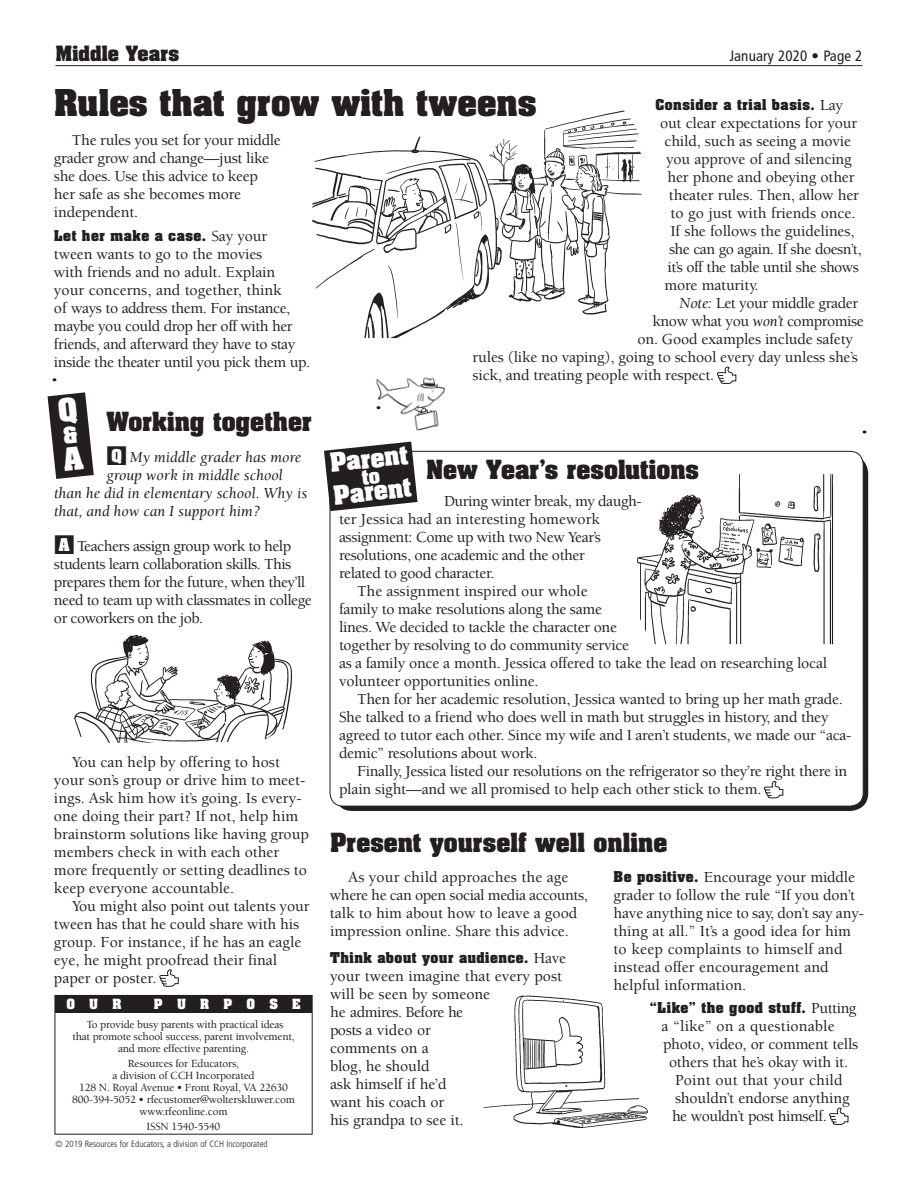
<style>
.page{position:relative;width:918px;height:1188px;background:#fff}
.page>*{position:absolute;margin:0;border:0;box-sizing:border-box;transform-origin:0 0}
.t1{font:700 31.5px "Aachen";color:#231f20}
.t2{font:700 22.5px "Aachen";color:#231f20}
.t3{font:700 22.5px "Aachen";color:#fff}
.t4{font:700 18px "Aachen";color:#231f20}
.t5{font:500 15.75px/18px "Berkeley Std";letter-spacing:-.01em;color:#231f20}
.t6{font:500 15.75px/18px "Berkeley Std";letter-spacing:-.03em;color:#231f20}
.t7{font:italic 15.75px "Berkeley Std";color:#231f20}
.t8{font:500 15.75px "Berkeley Std";letter-spacing:.01em;color:#231f20}
.t9{font:condensed 15px "Frutiger LT Pro";letter-spacing:.01em;color:#231f20}
.t10{font:700 12.75px "Aachen";letter-spacing:.04em;color:#231f20}
.t11{font:700 12px "Aachen";letter-spacing:1.195em;color:#fff}
.t12{font:500 11.25px/12px "Berkeley Std";letter-spacing:-.015em;color:#231f20;text-align:center}
.t13{font:300 condensed 9px "Frutiger LT Pro";color:#231f20}
.s1{font-family:"Berkeley Std";font-weight:500;font-size:15.75px}
.s2{font-weight:400;font-style:italic}
.s3{font-family:"Aachen";font-weight:700;font-style:normal;font-size:15px;color:#fff}
.s4{font-family:"Aachen";font-weight:700;font-size:15px;color:#fff}
.s5{font-family:"Aachen";font-weight:700;font-size:12.75px}
</style>
<div class="page">
<hr style="left:56px;top:65px;width:806px;height:1px;background:#231f20">
<div style="left:55px;top:995px;width:257px;height:18px;background:#231f20"></div>
<img style="left:312px;top:110px;width:330px;height:228px">
<svg style="left:717px;top:366px;width:19px;height:18px"></svg>
<img style="left:375px;top:377px;width:71px;height:54px">
<div style="left:334px;top:455px;width:534px;height:356px;background:#231f20;border-radius:18px"></div>
<div style="left:330px;top:451px;width:533px;height:355px;background:#fff;border-radius:13px"></div>
<svg style="left:764px;top:780px;width:19px;height:19px"></svg>
<img style="left:637px;top:474px;width:197px;height:170px">
<img style="left:74px;top:635px;width:219px;height:108px">
<svg style="left:159px;top:969px;width:20px;height:18px"></svg>
<svg style="left:829px;top:1107px;width:20px;height:18px"></svg>
<img style="left:483px;top:995px;width:165px;height:133px">
<svg style="left:48px;top:392px;width:46px;height:87px"></svg>
<svg style="left:324px;top:442px;width:94px;height:69px"></svg>
<h1 class="t4" style="left:56px;top:40px;width:125px">Middle Years</h1>
<h1 class="t9" style="left:729px;top:47px;width:135px">January 2020 • Page 2</h1>
<p class="t10" style="left:656px;top:95px;width:189px">Consider a trial basis. <span class="s1">Lay</span></p>
<h2 class="t1" style="left:54px;top:80px;width:484px">Rules that grow with tweens</h2>
<p class="t5" style="left:660px;top:114px;width:199px">out clear expectations for your</p>
<p class="t5" style="left:72px;top:132px;width:210px">The rules you set for your middle</p>
<p class="t5" style="left:665px;top:132px;width:188px">child, such as seeing a movie</p>
<p class="t5" style="left:54px;top:150px;width:217px">grader grow and change—just like</p>
<p class="t5" style="left:666px;top:150px;width:187px">you approve of and silencing</p>
<p class="t5" style="left:54px;top:168px;width:205px">she does. Use this advice to keep</p>
<p class="t5" style="left:668px;top:168px;width:189px">her phone and obeying other</p>
<p class="t5" style="left:54px;top:186px;width:189px">her safe as she becomes more</p>
<p class="t5" style="left:669px;top:186px;width:192px">theater rules. Then, allow her</p>
<p class="t5" style="left:54px;top:204px;width:86px">independent.</p>
<p class="t5" style="left:670px;top:204px;width:187px">to go just with friends once.<br>If she follows the guidelines,</p>
<p class="t10" style="left:54px;top:227px;width:215px">Let her make a case. <span class="s1">Say your</span></p>
<p class="t6" style="left:669px;top:240px;width:194px">she can go again. If she doesn’t,</p>
<p class="t5" style="left:54px;top:246px;width:223px">tween wants to go to the movies with friends and no adult. Explain</p>
<p class="t6" style="left:665px;top:258px;width:196px">it’s off the table until she shows more maturity.</p>
<p class="t5" style="left:54px;top:282px;width:229px">your concerns, and together, think</p>
<p class="t5" style="left:680px;top:294px;width:180px"><span class="s2">Note:</span> Let your middle grader</p>
<p class="t6" style="left:54px;top:300px;width:240px">of ways to address them. For instance, maybe you could drop her off with her</p>
<p class="t5" style="left:653px;top:312px;width:213px">know what you <span class="s2">won’t</span> compromise</p>
<p class="t5" style="left:638px;top:330px;width:217px">on. Good examples include safety</p>
<p class="t6" style="left:54px;top:336px;width:258px">friends, and afterward they have to stay inside the theater until you pick them up.</p>
<h2 class="t2" style="left:106px;top:405px;width:207px">Working together</h2>
<p class="t7" style="left:106px;top:449px;width:196px">■<span class="s3">Q</span> My middle grader has more</p>
<p class="t7" style="left:106px;top:467px;width:178px">group work in middle school</p>
<p class="t7" style="left:54px;top:485px;width:255px">than he did in elementary school. Why is</p>
<p class="t7" style="left:54px;top:503px;width:207px">that, and how can I support him?</p>
<p class="t6" style="left:54px;top:537px;width:259px">■<span class="s4">A</span> Teachers assign group work to help students learn collaboration skills. This prepares them for the future, when they’ll need to team up with classmates in college or coworkers on the job.</p>
<p class="t5" style="left:473px;top:348px;width:387px">rules (like no vaping), going to school every day unless she’s sick, and treating people with respect.</p>
<h2 class="t3" style="left:328px;top:446px;width:80px;rotate:-6deg">Parent</h2>
<h2 class="t3" style="left:332px;top:479px;width:80px;rotate:-6deg">Parent</h2>
<h2 class="t2" style="left:426px;top:453px;width:275px">New Year’s resolutions</h2>
<p class="t6" style="left:444px;top:493px;width:199px">During winter break, my daugh-</p>
<p class="t5" style="left:339px;top:511px;width:262px">ter Jessica had an interesting homework</p>
<p class="t5" style="left:339px;top:529px;width:264px">assignment: Come up with two New Year’s</p>
<p class="t5" style="left:339px;top:547px;width:248px">resolutions, one academic and the other</p>
<p class="t5" style="left:339px;top:565px;width:157px">related to good character.</p>
<p class="t5" style="left:357px;top:583px;width:232px">The assignment inspired our whole</p>
<p class="t5" style="left:339px;top:601px;width:264px">family to make resolutions along the same</p>
<p class="t5" style="left:339px;top:619px;width:280px">lines. We decided to tackle the character one</p>
<p class="t5" style="left:339px;top:637px;width:292px">together by resolving to do community service</p>
<p class="t5" style="left:339px;top:655px;width:490px">as a family once a month. Jessica offered to take the lead on researching local</p>
<p class="t5" style="left:339px;top:673px;width:201px">volunteer opportunities online.</p>
<p class="t5" style="left:357px;top:691px;width:487px">Then for her academic resolution, Jessica wanted to bring up her math grade.</p>
<p class="t5" style="left:339px;top:709px;width:491px">She talked to a friend who does well in math but struggles in history, and they</p>
<p class="t5" style="left:339px;top:727px;width:514px">agreed to tutor each other. Since my wife and I aren’t students, we made our “aca-</p>
<p class="t5" style="left:339px;top:745px;width:200px">demic” resolutions about work.</p>
<p class="t5" style="left:357px;top:763px;width:492px">Finally, Jessica listed our resolutions on the refrigerator so they’re right there in</p>
<p class="t5" style="left:339px;top:781px;width:424px">plain sight—and we all promised to help each other stick to them.</p>
<p class="t5" style="left:72px;top:753px;width:209px">You can help by offering to host</p>
<p class="t5" style="left:54px;top:771px;width:253px">your son’s group or drive him to meet-</p>
<p class="t5" style="left:54px;top:789px;width:249px">ings. Ask him how it’s going. Is every-</p>
<p class="t5" style="left:54px;top:807px;width:246px">one doing their part? If not, help him</p>
<p class="t5" style="left:54px;top:825px;width:256px">brainstorm solutions like having group</p>
<p class="t5" style="left:54px;top:843px;width:227px">members check in with each other</p>
<p class="t5" style="left:54px;top:861px;width:255px">more frequently or setting deadlines to</p>
<p class="t5" style="left:54px;top:879px;width:182px">keep everyone accountable.</p>
<p class="t5" style="left:72px;top:897px;width:239px">You might also point out talents your</p>
<p class="t5" style="left:54px;top:915px;width:247px">tween has that he could share with his</p>
<p class="t5" style="left:54px;top:933px;width:249px">group. For instance, if he has an eagle</p>
<p class="t5" style="left:54px;top:951px;width:225px">eye, he might proofread their final</p>
<p class="t5" style="left:54px;top:969px;width:104px">paper or poster.</p>
<h3 class="t11" style="left:66px;top:996px;width:57px">OUR</h3>
<h3 class="t11" style="left:154px;top:996px;width:148px">PURPOSE</h3>
<p class="t12" style="left:72px;top:1018px;width:224px">To provide busy parents with practical ideas<br>that promote school success, parent involvement, and more effective parenting.</p>
<p class="t12" style="left:72px;top:1057px;width:224px">Resources for Educators,<br>a division of CCH Incorporated<br>128 N. Royal Avenue • Front Royal, VA 22630<br>800-394-5052 • rfecustomer@wolterskluwer.com www.rfeonline.com</p>
<p class="t12" style="left:147px;top:1120px;width:75px">ISSN 1540-5540</p>
<h2 class="t2" style="left:330px;top:827px;width:339px">Present yourself well online</h2>
<p class="t5" style="left:330px;top:869px;width:259px;text-indent:18px">As your child approaches the age where he can open social media accounts, talk to him about how to leave a good impression online. Share this advice.</p>
<p class="t10" style="left:330px;top:949px;width:238px">Think about your audience. <span class="s1">Have</span></p>
<p class="t5" style="left:330px;top:968px;width:234px">your tween imagine that every post will be seen by someone</p>
<p class="t5" style="left:613px;top:869px;width:252px"><span class="s5">Be positive.</span> Encourage your middle grader to follow the rule “If you don’t have anything nice to say, don’t say any&shy;thing at all.” It’s a good idea for him to keep complaints to himself and instead offer encouragement and helpful information.</p>
<p class="t10" style="left:650px;top:998px;width:209px">“Like” the good stuff. <span class="s1">Putting</span></p>
<p class="t6" style="left:330px;top:1004px;width:135px">he admires. Before he</p>
<p class="t8" style="left:662px;top:1017px;width:175px">a “like” on a questionable</p>
<p class="t5" style="left:330px;top:1022px;width:103px">posts a video or</p>
<p class="t5" style="left:663px;top:1035px;width:197px">photo, video, or comment tells</p>
<p class="t5" style="left:330px;top:1040px;width:100px">comments on a</p>
<p class="t5" style="left:669px;top:1053px;width:181px">others that he’s okay with it.</p>
<p class="t5" style="left:330px;top:1058px;width:101px">blog, he should</p>
<p class="t8" style="left:675px;top:1072px;width:169px">Point out that your child</p>
<p class="t5" style="left:330px;top:1076px;width:118px">ask himself if he’d want his coach or</p>
<p class="t5" style="left:672px;top:1089px;width:179px">shouldn’t endorse anything he wouldn’t post himself.</p>
<p class="t5" style="left:330px;top:1112px;width:135px">his grandpa to see it.</p>
<p class="t13" style="left:56px;top:1138px;width:214px">© 2019 Resources for Educators, a division of CCH Incorporated</p>
</div>
